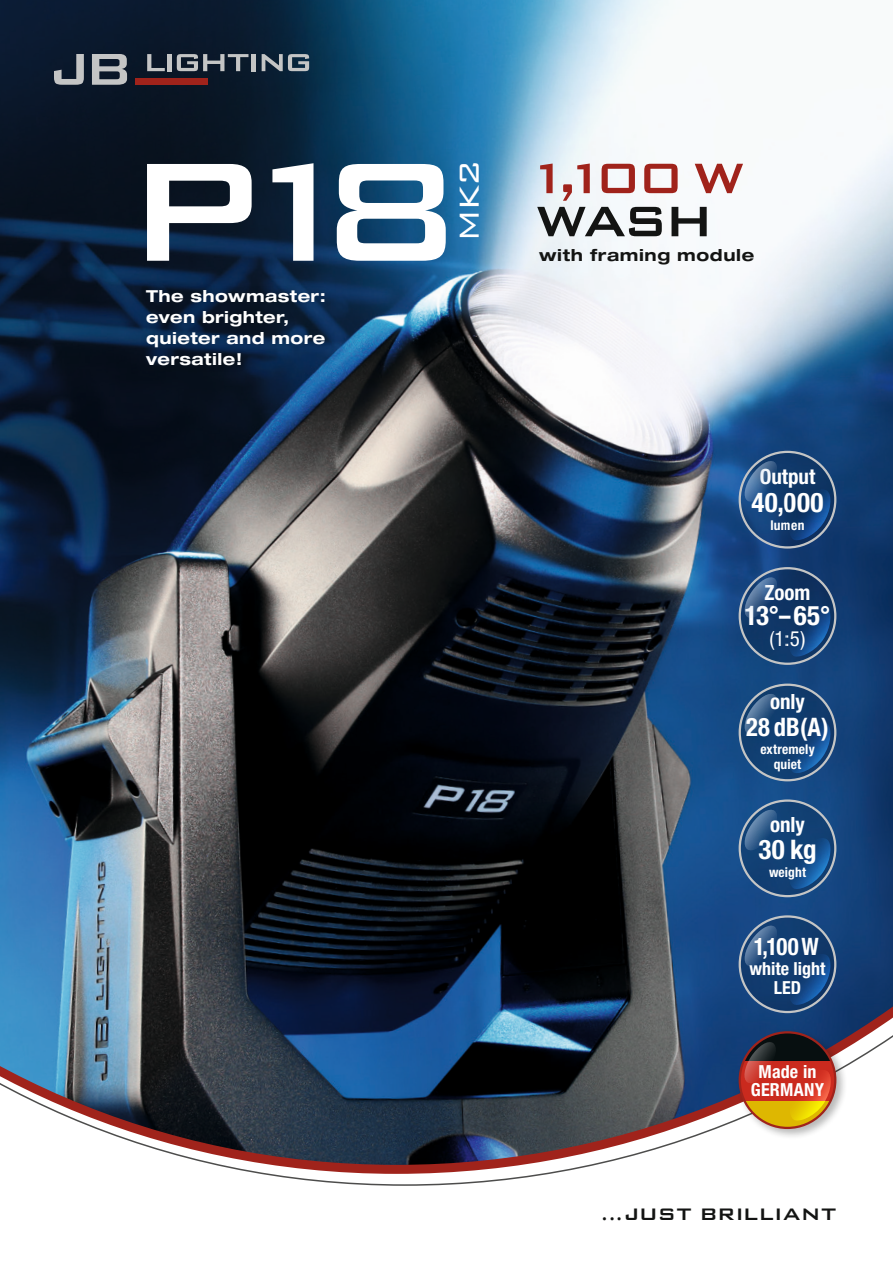
<style>
.page{position:relative;width:893px;height:1263px;background:#fff}
.page>*{position:absolute;margin:0;border:0;box-sizing:border-box;transform-origin:0 0}
.t1{font:500 187.5px "Bank Gothic BT";color:#fff}
.t2{font:500 57px "Bank Gothic BT";color:#a0231b}
.t3{font:500 57px "Bank Gothic BT";color:#131413}
.t4{font:300 36.75px "Bank Gothic BT";color:#fff}
.t5{font:500 27.15px "Bank Gothic BT";letter-spacing:.02em;color:#131413}
.t6{font:700 condensed 27px "Helvetica Neue";letter-spacing:.015em;color:#fff}
.t7{font:700 condensed 25.5px "Helvetica Neue";color:#fff;scale:.96 1}
.t8{font:700 condensed 24px "Helvetica Neue";color:#fff;scale:.95 1}
.t9{font:700 condensed 21px "Helvetica Neue";color:#fff}
.t10{font:condensed 21px "Helvetica Neue";color:#fff}
.t11{font:700 condensed 18px/18.8px "Helvetica Neue";color:#fff;text-align:center}
.t12{font:700 expanded 16.5px/21px "Helvetica Neue";letter-spacing:.025em;color:#fff}
.t13{font:700 expanded 16.5px "Helvetica Neue";letter-spacing:.035em;color:#131413}
.t14{font:700 condensed 13.5px/15px "Helvetica Neue";letter-spacing:.01em;color:#fff;text-align:center}
.s1{font-family:"Minion Pro";font-weight:400}
</style>
<div class="page">
<img style="left:0;top:0;width:893px;height:1174px">
<svg style="left:54px;top:54px;width:30px;height:31px"></svg>
<svg style="left:92px;top:54px;width:35px;height:31px"></svg>
<div style="left:135px;top:78px;width:72px;height:7px;background:#a0231b"></div>
<svg style="left:147px;top:54px;width:18px;height:17px"></svg>
<div style="left:167px;top:54px;width:5px;height:17px;background:#c4c5c5"></div>
<svg style="left:177px;top:54px;width:71px;height:17px"></svg>
<hr style="left:252px;top:54px;width:4px;height:17px;background:#c4c5c5">
<svg style="left:262px;top:54px;width:47px;height:17px"></svg>
<div style="left:736px;top:1028px;width:112px;height:112px;background:#131413;opacity:.3"></div>
<div style="left:740px;top:1032px;width:95px;height:96px;background:#ca2a1e;border-radius:50%"></div>
<svg style="left:740px;top:1032px;width:95px;height:29px;background:#1b1f30"></svg>
<svg style="left:740px;top:1101px;width:95px;height:27px;fill:#deb701"></svg>
<div style="left:739px;top:1031px;width:97px;height:98px;border:2px solid #a0231b;border-radius:50%"></div>
<svg style="left:742px;top:1040px;width:36px;height:43px"></svg>
<svg style="left:787px;top:1066px;width:45px;height:57px"></svg>
<div style="left:139px;top:282px;width:193px;height:91px;background:#070f10;opacity:.3"></div>
<svg style="left:740px;top:452px;width:95px;height:95px;background:#174072"></svg>
<svg style="left:740px;top:568px;width:95px;height:96px;background:#163a68"></svg>
<div style="left:740px;top:685px;width:95px;height:95px;background:#113e70;border-radius:50%"></div>
<div style="left:740px;top:800px;width:95px;height:96px;background:#114074;border-radius:50%"></div>
<svg style="left:740px;top:916px;width:95px;height:96px;background:#194171"></svg>
<div style="left:739px;top:451px;width:97px;height:98px;border:2px solid #c4c5c5;border-radius:50%"></div>
<div style="left:739px;top:567px;width:97px;height:98px;border:2px solid #c4c5c5;border-radius:50%"></div>
<div style="left:739px;top:684px;width:97px;height:97px;border:2px solid #c4c5c5;border-radius:50%"></div>
<div style="left:739px;top:799px;width:97px;height:98px;border:2px solid #c4c5c5;border-radius:50%"></div>
<div style="left:739px;top:915px;width:97px;height:98px;border:2px solid #c4c5c5;border-radius:50%"></div>
<svg style="left:786px;top:486px;width:46px;height:57px;background:#153f73"></svg>
<svg style="left:786px;top:602px;width:46px;height:57px;background:#164277"></svg>
<svg style="left:791px;top:719px;width:41px;height:56px"></svg>
<svg style="left:786px;top:835px;width:46px;height:56px;background:#194e87"></svg>
<svg style="left:786px;top:950px;width:46px;height:57px;background:#17457c"></svg>
<svg style="left:742px;top:458px;width:37px;height:46px;background:#315b8c"></svg>
<svg style="left:742px;top:575px;width:37px;height:45px;background:#2f5483"></svg>
<svg style="left:742px;top:691px;width:35px;height:44px"></svg>
<svg style="left:742px;top:807px;width:37px;height:46px;background:#2f5b8a"></svg>
<svg style="left:742px;top:923px;width:37px;height:46px;background:#2f5685"></svg>
<h1 class="t1" style="left:122px;top:111px;width:343px">P18</h1>
<h3 class="t4" style="left:450px;top:242px;width:83px;rotate:-90deg">MK2</h3>
<p class="t12" style="left:146px;top:285px;width:181px">The showmaster: even brighter, quieter and more versatile!</p>
<h2 class="t2" style="left:526px;top:148px;width:221px">1,100 W</h2>
<h2 class="t3" style="left:535px;top:191px;width:181px">WASH</h2>
<p class="t13" style="left:539px;top:245px;width:216px">with framing module</p>
<p class="t9" style="left:760px;top:464px;width:57px">Output</p>
<h3 class="t6" style="left:751px;top:486px;width:74px">40,000</h3>
<p class="t14" style="left:771px;top:517px;width:35px">lumen</p>
<p class="t9" style="left:764px;top:580px;width:48px">Zoom</p>
<h3 class="t6" style="left:744px;top:599px;width:88px">13°– 65°</h3>
<p class="t10" style="left:770px;top:627px;width:37px">(1:5)</p>
<p class="t9" style="left:770px;top:689px;width:36px">only</p>
<h3 class="t7" style="left:746px;top:712px;width:87px">28 dB(A)</h3>
<p class="t14" style="left:760px;top:741px;width:56px">extremely quiet</p>
<p class="t9" style="left:770px;top:811px;width:36px">only</p>
<h3 class="t6" style="left:758px;top:833px;width:60px">30 kg</h3>
<p class="t14" style="left:769px;top:864px;width:39px">weight</p>
<h3 class="t8" style="left:754px;top:932px;width:70px">1,100 W</h3>
<p class="t11" style="left:749px;top:958px;width:77px;line-height:19.5px">white light<br>LED</p>
<p class="t11" style="left:751px;top:1061px;width:75px">Made in<br>GERMANY</p>
<h3 class="t5" style="left:602px;top:1198px;width:237px"><span class="s1">...</span>just brilliant</h3>
</div>
